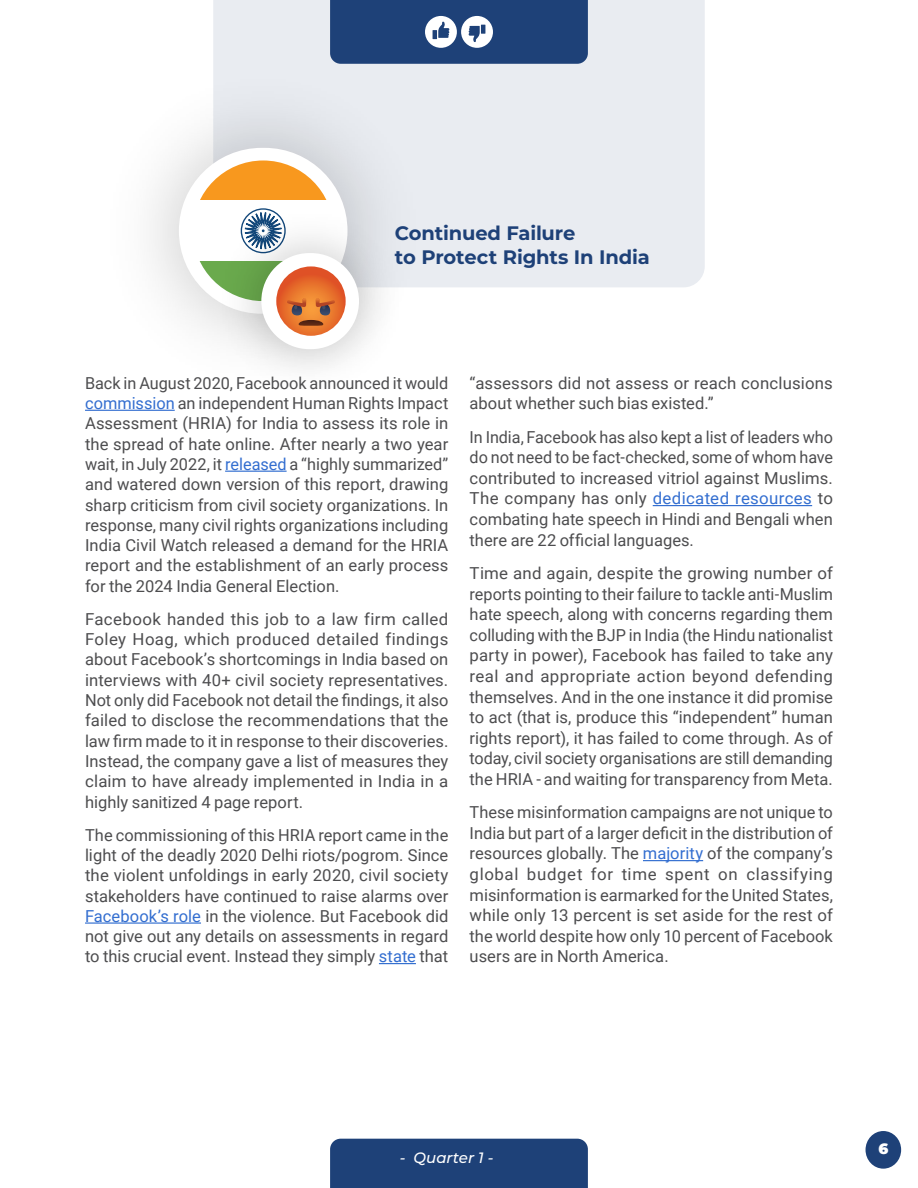
<style>
.page{position:relative;width:918px;height:1188px;background:#fff}
.page>*{position:absolute;margin:0;border:0;box-sizing:border-box;transform-origin:0 0}
.t1{font:700 19.5px/23.4px "Montserrat";letter-spacing:-.01em;color:#1e4178}
.t2{font:16.5px/20.2px "Roboto";letter-spacing:.005em;color:#4d4d4f;text-align:justify}
.t3{font:italic 500 15px "Montserrat";color:#fff}
.t4{font:900 15px "Montserrat";color:#fff}
.s1{color:#336ed0}
</style>
<div class="page">
<div style="left:213px;top:0;width:492px;height:287px;background:#e9ecf1"></div>
<img style="left:85px;top:36px;width:374px;height:374px">
<div style="left:179px;top:148px;width:169px;height:166px;background:#fff;border-radius:83px"></div>
<svg style="left:193px;top:160px;width:141px;height:28px;fill:#f8981e"></svg>
<div style="left:193px;top:261px;width:141px;height:40px;background:linear-gradient(to bottom,#fff,#e5e5e5)"></div>
<img style="left:197px;top:188px;width:227px;height:222px">
<div style="left:261px;top:253px;width:98px;height:96px;background:#fff;border-radius:48px"></div>
<svg style="left:276px;top:266px;width:70px;height:70px;background:#e56b32"></svg>
<svg style="left:287px;top:298px;width:48px;height:28px"></svg>
<div style="left:330px;top:1139px;width:258px;height:49px;background:#1e4178"></div>
<div style="left:866px;top:1131px;width:35px;height:38px;background:#1e4178;border-radius:50%"></div>
<svg style="left:330px;top:0;width:258px;height:64px;background:#305083"></svg>
<hr style="left:653px;top:505px;width:159px;height:1px;background:#0f55c8">
<hr style="left:643px;top:860px;width:60px;height:1px;background:#0f55c8">
<hr style="left:85px;top:410px;width:90px;height:1px;background:#0f55c8">
<hr style="left:225px;top:471px;width:62px;height:1px;background:#0f55c8">
<hr style="left:85px;top:923px;width:116px;height:1px;background:#0f55c8">
<hr style="left:379px;top:963px;width:37px;height:1px;background:#0f55c8">
<p class="t1" style="left:395px;top:221px;width:257px">Continued Failure<br>to Protect Rights In India</p>
<p class="t2" style="left:85px;top:372px;width:365px">Back in August 2020, Facebook announced it would <span class="s1">commission</span> an independent Human Rights Impact Assessment (HRIA) for India to assess its role in the spread of hate online. After nearly a two year wait, in July 2022, it <span class="s1">released</span> a “highly summarized” and watered down version of this report, drawing sharp criticism from civil society organizations. In response, many civil rights organizations including India Civil Watch released a demand for the HRIA report and the establishment of an early process for the 2024 India General Election.</p>
<p class="t2" style="left:85px;top:608px;width:365px">Facebook handed this job to a law firm called Foley Hoag, which produced detailed findings about Facebook’s shortcomings in India based on interviews with 40+ civil society representatives.<br>Not only did Facebook not detail the findings, it also failed to disclose the recommendations that the law firm made to it in response to their discoveries.<br>Instead, the company gave a list of measures they claim to have already implemented in India in a highly sanitized 4 page report.</p>
<p class="t2" style="left:85px;top:824px;width:365px">The commissioning of this HRIA report came in the light of the deadly 2020 Delhi riots/pogrom. Since the violent unfoldings in early 2020, civil society stakeholders have continued to raise alarms over <span class="s1">Facebook’s role</span> in the violence. But Facebook did not give out any details on assessments in regard to this crucial event. Instead they simply <span class="s1">state</span> that</p>
<p class="t2" style="left:470px;top:372px;width:365px">“assessors did not assess or reach conclusions about whether such bias existed.”</p>
<p class="t2" style="left:470px;top:426px;width:365px">In India, Facebook has also kept a list of leaders who do not need to be fact-checked, some of whom have contributed to increased vitriol against Muslims.<br>The company has only <span class="s1">dedicated resources</span> to combating hate speech in Hindi and Bengali when there are 22 official languages.</p>
<p class="t2" style="left:470px;top:562px;width:365px">Time and again, despite the growing number of reports pointing to their failure to tackle anti-Muslim hate speech, along with concerns regarding them colluding with the BJP in India (the Hindu nationalist party in power), Facebook has failed to take any real and appropriate action beyond defending themselves. And in the one instance it did promise to act (that is, produce this “independent” human rights report), it has failed to come through. As of today, civil society organisations are still demanding the HRIA - and waiting for transparency from Meta.</p>
<p class="t2" style="left:470px;top:802px;width:365px">These misinformation campaigns are not unique to India but part of a larger deficit in the distribution of resources globally. The <span class="s1">majority</span> of the company’s global budget for time spent on classifying misinformation is earmarked for the United States, while only 13 percent is set aside for the rest of the world despite how only 10 percent of Facebook users are in North America.</p>
<p class="t3" style="left:400px;top:1147px;width:95px">- Quarter 1 -</p>
<p class="t4" style="left:878px;top:1138px;width:11px">6</p>
</div>
